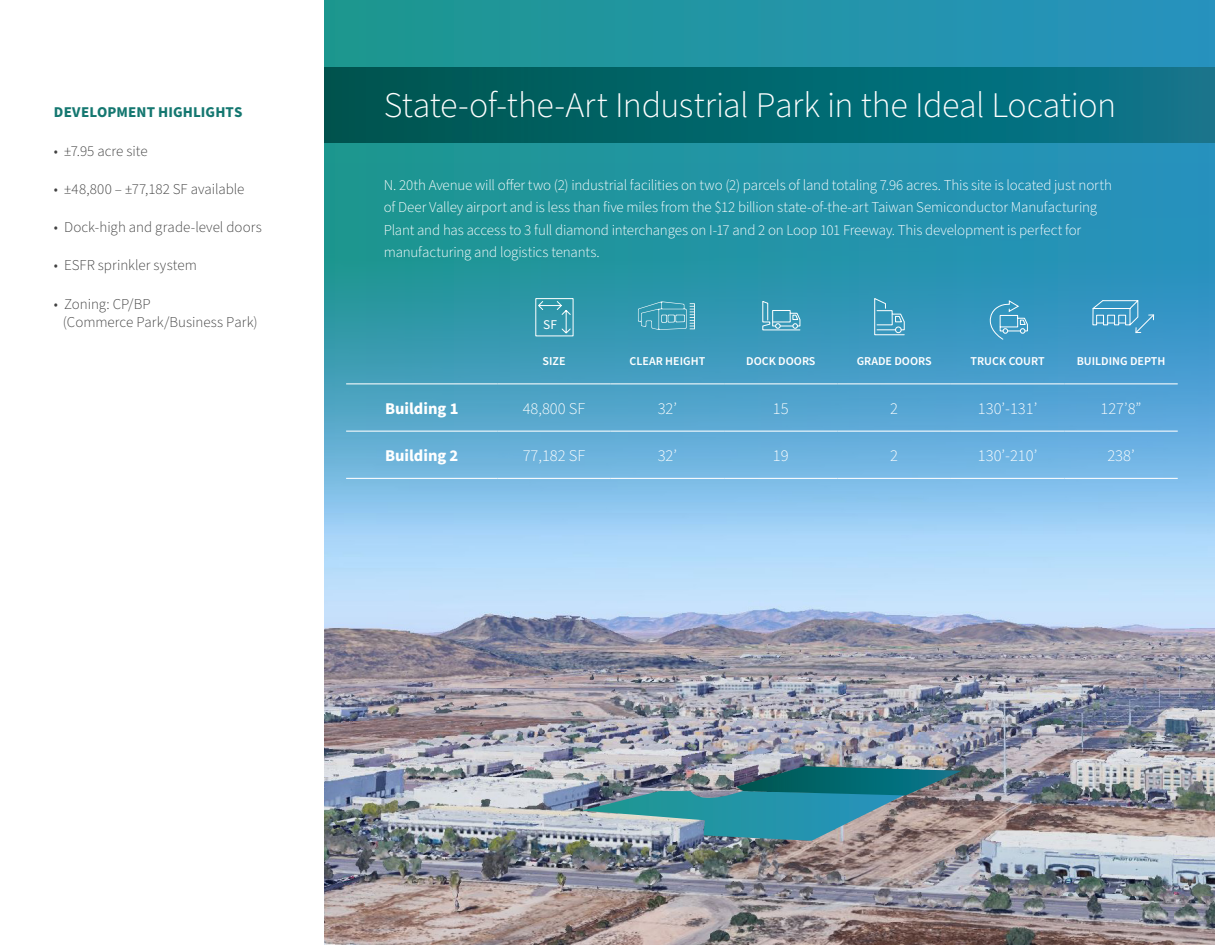
<style>
.page{position:relative;width:1215px;height:945px;background:#fff}
.page>*{position:absolute;margin:0;border:0;box-sizing:border-box;transform-origin:0 0}
.t1{font:300 36px "Source Sans Pro";letter-spacing:-.015em;color:#fff}
.t2{font:300 16.5px "Source Sans Pro";color:#fff}
.t3{font:700 16.5px "Source Sans Pro";color:#fff}
.t4{font:300 15px/22.5px "Source Sans Pro";letter-spacing:-.01em;color:#fff}
.t5{font:300 15px/18px "Source Sans Pro";color:#414141}
.t6{font:700 15px "Source Sans Pro";letter-spacing:.01em;color:#147770}
.t7{font:13.35px "Source Sans Pro";color:#fff}
.t8{font:600 12px "Source Sans Pro";color:#fff}
</style>
<div class="page">
<div style="left:324px;top:0;width:891px;height:945px;background:linear-gradient(to right,#1c958d,#2791be)"></div>
<img style="left:324px;top:164px;width:891px;height:781px">
<div style="left:324px;top:68px;width:891px;height:74px;background:linear-gradient(to right,#00554e,#0b788e)"></div>
<img style="left:582px;top:766px;width:380px;height:75px">
<svg style="left:537px;top:300px;width:35px;height:34px"></svg>
<svg style="left:874px;top:297px;width:31px;height:39px"></svg>
<svg style="left:762px;top:300px;width:39px;height:31px"></svg>
<svg style="left:990px;top:299px;width:38px;height:42px;background:#4fa4c8"></svg>
<svg style="left:1092px;top:299px;width:63px;height:35px;background:#51a3cc"></svg>
<hr style="left:346px;top:383px;width:151px;height:1px;background:#fff">
<hr style="left:497px;top:383px;width:114px;height:1px;background:#fff">
<hr style="left:611px;top:383px;width:113px;height:1px;background:#fff">
<hr style="left:724px;top:383px;width:114px;height:1px;background:#fff">
<hr style="left:838px;top:383px;width:113px;height:1px;background:#fff">
<hr style="left:951px;top:383px;width:113px;height:1px;background:#fff">
<hr style="left:1064px;top:383px;width:114px;height:1px;background:#fff">
<hr style="left:346px;top:431px;width:151px;height:1px;background:#fff">
<hr style="left:497px;top:431px;width:114px;height:1px;background:#fff">
<hr style="left:611px;top:431px;width:113px;height:1px;background:#fff">
<hr style="left:724px;top:431px;width:114px;height:1px;background:#fff">
<hr style="left:838px;top:431px;width:113px;height:1px;background:#fff">
<hr style="left:951px;top:431px;width:113px;height:1px;background:#fff">
<hr style="left:1064px;top:431px;width:114px;height:1px;background:#fff">
<hr style="left:346px;top:478px;width:151px;height:1px;background:#fff">
<hr style="left:497px;top:478px;width:114px;height:1px;background:#fff">
<hr style="left:611px;top:478px;width:113px;height:1px;background:#fff">
<hr style="left:724px;top:478px;width:114px;height:1px;background:#fff">
<hr style="left:838px;top:478px;width:113px;height:1px;background:#fff">
<hr style="left:951px;top:478px;width:113px;height:1px;background:#fff">
<hr style="left:1064px;top:478px;width:114px;height:1px;background:#fff">
<svg style="left:638px;top:301px;width:57px;height:29px;background:#4ea6bb"></svg>
<p class="t6" style="left:54px;top:102px;width:190px">DEVELOPMENT HIGHLIGHTS</p>
<p class="t5" style="left:54px;top:142px;width:95px">• ±7.95 acre site</p>
<p class="t5" style="left:54px;top:180px;width:192px">• ±48,800 – ±77,182 SF available</p>
<p class="t5" style="left:54px;top:219px;width:209px">• Dock-high and grade-level doors</p>
<p class="t5" style="left:54px;top:257px;width:144px">• ESFR sprinkler system</p>
<p class="t5" style="left:63px;top:295px;width:196px;text-indent:-9px">• Zoning: CP/BP<br>(Commerce Park/Business Park)</p>
<h1 class="t1" style="left:384px;top:81px;width:734px">State-of-the-Art Industrial Park in the Ideal Location</h1>
<p class="t4" style="left:384px;top:174px;width:730px">N. 20th Avenue will offer two (2) industrial facilities on two (2) parcels of land totaling 7.96 acres. This site is located just north of Deer Valley airport and is less than five miles from the $12 billion state-of-the-art Taiwan Semiconductor Manufacturing Plant and has access to 3 full diamond interchanges on I-17 and 2 on Loop 101 Freeway. This development is perfect for manufacturing and logistics tenants.</p>
<p class="t7" style="left:543px;top:316px;width:15px">SF</p>
<p class="t8" style="left:543px;top:353px;width:24px">SIZE</p>
<p class="t8" style="left:630px;top:353px;width:77px">CLEAR HEIGHT</p>
<p class="t8" style="left:746px;top:353px;width:71px">DOCK DOORS</p>
<p class="t8" style="left:857px;top:353px;width:76px">GRADE DOORS</p>
<p class="t8" style="left:971px;top:353px;width:76px">TRUCK COURT</p>
<p class="t8" style="left:1077px;top:353px;width:90px">BUILDING DEPTH</p>
<p class="t3" style="left:385px;top:397px;width:75px">Building 1</p>
<p class="t2" style="left:523px;top:397px;width:64px">48,800 SF</p>
<p class="t2" style="left:658px;top:397px;width:21px">32’</p>
<p class="t2" style="left:773px;top:397px;width:17px">15</p>
<p class="t2" style="left:890px;top:397px;width:9px">2</p>
<p class="t2" style="left:978px;top:397px;width:61px">130’-131’</p>
<p class="t2" style="left:1101px;top:397px;width:42px">127’8”</p>
<p class="t3" style="left:385px;top:444px;width:75px">Building 2</p>
<p class="t2" style="left:523px;top:444px;width:64px">77,182 SF</p>
<p class="t2" style="left:658px;top:444px;width:21px">32’</p>
<p class="t2" style="left:773px;top:444px;width:17px">19</p>
<p class="t2" style="left:890px;top:444px;width:9px">2</p>
<p class="t2" style="left:978px;top:444px;width:61px">130’-210’</p>
<p class="t2" style="left:1107px;top:444px;width:29px">238’</p>
</div>
